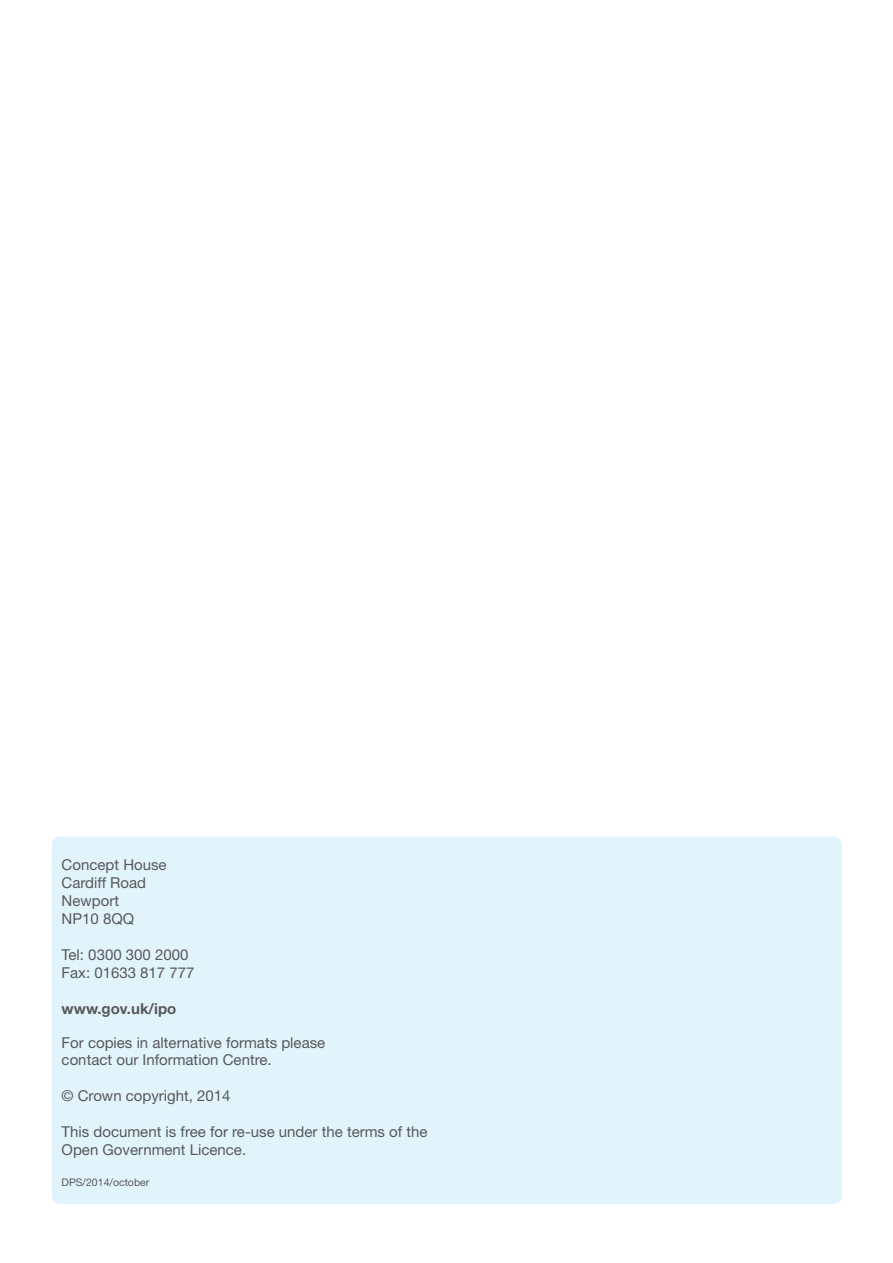
<style>
.page{position:relative;width:893px;height:1263px;background:#fff}
.page>*{position:absolute;margin:0;border:0;box-sizing:border-box;transform-origin:0 0}
.t1{font:15px/18px "Helvetica Neue LT Std";color:#57585a}
.t2{font:700 15px "Helvetica Neue LT Std";color:#57585a}
.t3{font:10.5px "Helvetica Neue LT Std";color:#57585a}
</style>
<div class="page">
<div style="left:52px;top:836px;width:790px;height:368px;background:#e1f4fc;border-radius:8px"></div>
<p class="t1" style="left:62px;top:855px;width:107px">Concept House</p>
<p class="t1" style="left:62px;top:873px;width:86px">Cardiff Road</p>
<p class="t1" style="left:62px;top:891px;width:59px">Newport</p>
<p class="t1" style="left:62px;top:909px;width:74px">NP10 8QQ</p>
<p class="t1" style="left:62px;top:945px;width:128px">Tel: 0300 300 2000</p>
<p class="t1" style="left:62px;top:963px;width:134px">Fax: 01633 817 777</p>
<p class="t2" style="left:62px;top:999px;width:116px">www.gov.uk/ipo</p>
<p class="t1" style="left:62px;top:1033px;width:265px">For copies in alternative formats please</p>
<p class="t1" style="left:62px;top:1050px;width:212px">contact our Information Centre.</p>
<p class="t1" style="left:62px;top:1086px;width:170px">© Crown copyright, 2014</p>
<p class="t1" style="left:62px;top:1122px;width:367px">This document is free for re-use under the terms of the<br>Open Government Licence.</p>
<p class="t3" style="left:62px;top:1176px;width:89px">DPS/2014/october</p>
</div>
